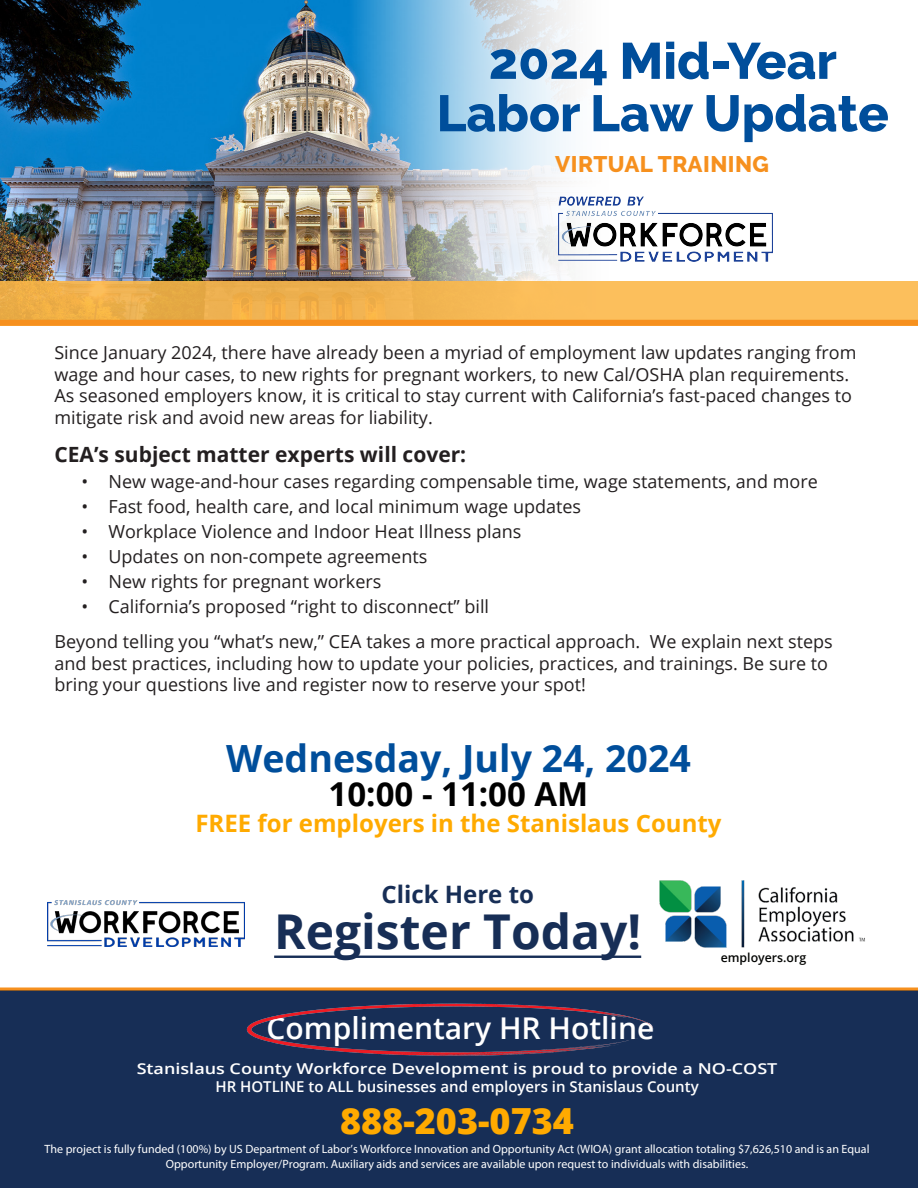
<style>
.page{position:relative;width:918px;height:1188px;background:#fff}
.page>*{position:absolute;margin:0;border:0;box-sizing:border-box;transform-origin:0 0}
.t1{font:800 51px/52.3px "Raleway";color:#004e9b;text-align:center}
.t2{font:700 48px "Open Sans";color:#172e56}
.t3{font:700 37.5px "Open Sans";color:#004e9b}
.t4{font:800 36px "Open Sans";color:#fa0}
.t5{font:700 33px "Open Sans";color:#000}
.t6{font:600 30px "Open Sans";color:#fff}
.t7{font:700 24px "Open Sans";color:#fa0}
.t8{font:700 24px "Open Sans";color:#172e56}
.t9{font:800 22.5px "Raleway";letter-spacing:.02em;color:#f6901e}
.t10{font:700 21px "Open Sans";color:#231f20}
.t11{font:18px/21.6px "Open Sans";color:#231f20}
.t12{font:600 15px/18.1px "Open Sans";color:#fff;text-align:center;scale:1.2 1}
.t13{font:600 12.3px "Open Sans";color:#040503}
.t14{font:12px/14.4px "Myriad Pro";color:#fff;text-align:center}
.s1{font-style:inherit}
</style>
<div class="page">
<img style="left:0;top:0;width:626px;height:281px">
<div style="left:0;top:991px;width:918px;height:197px;background:#172e56"></div>
<img style="left:659px;top:880px;width:206px;height:68px">
<hr style="left:0;top:988px;width:918px;height:3px;background:#f6901e">
<svg style="left:0;top:281px;width:918px;height:39px;background:#f4b652"></svg>
<div style="left:0;top:320px;width:918px;height:6px;background:#f6901e"></div>
<img style="left:558px;top:194px;width:214px;height:67px">
<img style="left:48px;top:900px;width:197px;height:46px">
<hr style="left:274px;top:956px;width:367px;height:2px;background:#172e56">
<img style="left:247px;top:1003px;width:407px;height:52px">
<p class="t1" style="left:437px;top:35px;width:454px">2024 Mid-Year<br>Labor Law Update</p>
<p class="t9" style="left:555px;top:151px;width:215px">VIRTUAL TRAINING</p>
<p class="t11" style="left:54px;top:341px;width:804px">Since January 2024, there have already been a myriad of employment law updates ranging from wage and hour cases, to new rights for pregnant workers, to new Cal/OSHA plan requirements.<br>As seasoned employers know, it is critical to stay current with California’s fast-paced changes to mitigate risk and avoid new areas for liability.</p>
<p class="t10" style="left:54px;top:440px;width:413px">CEA’s subject matter experts will cover:</p>
<p class="t11" style="left:81px;top:470px;width:738px">• New wage-and-hour cases regarding compensable time, wage statements, and more</p>
<p class="t11" style="left:81px;top:495px;width:501px">• Fast food, health care, and local minimum wage updates</p>
<p class="t11" style="left:81px;top:520px;width:441px">• Workplace Violence and Indoor Heat Illness plans</p>
<p class="t11" style="left:81px;top:545px;width:347px">• Updates on non-compete agreements</p>
<p class="t11" style="left:81px;top:570px;width:301px">• New rights for pregnant workers</p>
<p class="t11" style="left:81px;top:595px;width:409px">• California’s proposed “right to disconnect” bill</p>
<p class="t11" style="left:54px;top:630px;width:780px">Beyond telling you “what’s new,” CEA takes a more practical approach. We explain next steps and best practices, including how to update your policies, practices, and trainings. Be sure to bring your questions live and register now to reserve your spot<span class="s1">!</span></p>
<h3 class="t3" style="left:226px;top:732px;width:466px">Wednesday, July 24, 2024</h3>
<h3 class="t5" style="left:329px;top:771px;width:261px">10:00 - 11:00 AM</h3>
<h3 class="t7" style="left:195px;top:807px;width:528px">FREE for employers in the Stanislaus County</h3>
<p class="t8" style="left:381px;top:878px;width:154px">Click Here to</p>
<p class="t2" style="left:274px;top:897px;width:369px">Register Today!</p>
<h3 class="t6" style="left:267px;top:1007px;width:389px">Complimentary HR Hotline</h3>
<p class="t13" style="left:721px;top:949px;width:87px">employers.org</p>
<p class="t12" style="left:137px;top:1059px;width:535px">Stanislaus County Workforce Development is proud to provide a NO-COST<br>HR HOTLINE to ALL businesses and employers in Stanislaus County</p>
<h3 class="t4" style="left:340px;top:1093px;width:235px">888-203-0734</h3>
<p class="t14" style="left:45px;top:1142px;width:826px">The project is fully funded (100%) by US Department of Labor’s Workforce Innovation and Opportunity Act (WIOA) grant allocation totaling $7,626,510 and is an Equal<br>Opportunity Employer/Program. Auxiliary aids and services are available upon request to individuals with disabilities.</p>
</div>
